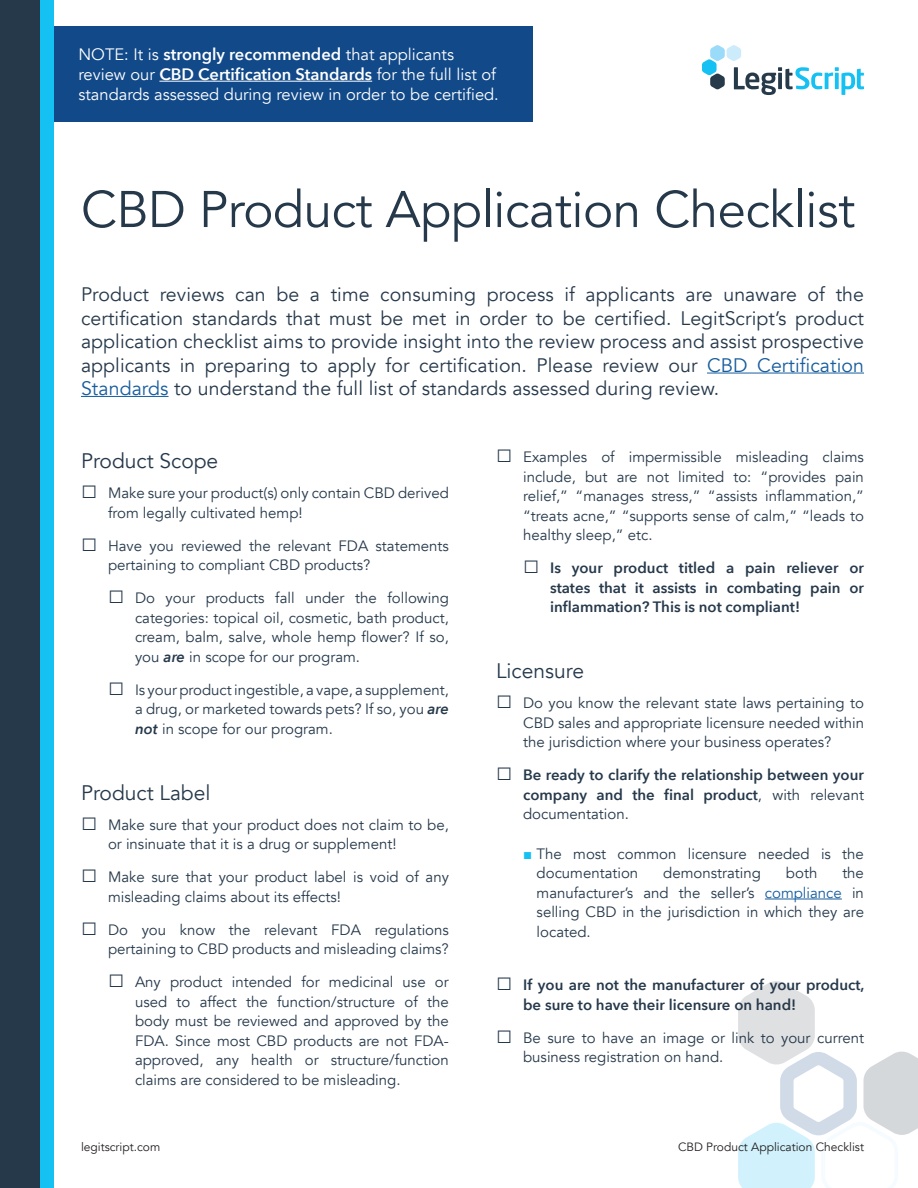
<style>
.page{position:relative;width:918px;height:1188px;background:#fff}
.page>*{position:absolute;margin:0;border:0;box-sizing:border-box;transform-origin:0 0}
.Heading_1{font:51px "Avenir";letter-spacing:-.01em;color:#26394b}
.Question_Heading{font:21px "Avenir";color:#26394b}
.Introduction{font:19.5px/23.4px "Avenir";letter-spacing:.005em;color:#26394b;text-align:justify}
.Heading_2{font:16.5px/19.8px "Avenir";color:#fff}
.t1{font:15px/19.5px "Avenir";color:#26394b}
.t2{font:600 15px/19.5px "Avenir Next";color:#26394b;text-align:justify}
.t3{font:12px "Avenir";color:#231f20}
.s1{font-family:"Avenir Next";font-weight:600}
.s2{color:#175d9e}
.s3{font-family:"Arial";font-size:27px}
.s4{font-family:"Avenir Next";font-weight:600;font-style:italic}
.s5{font-family:"Arial";font-weight:400;font-size:27px}
.s6{font-family:"Avenir";font-weight:400}
.s7{font-family:"Arial";color:#15c0f2}
</style>
<div class="page">
<div style="left:0;top:0;width:54px;height:1188px;background:#26394b"></div>
<svg style="left:738px;top:981px;width:180px;height:207px"></svg>
<div style="left:40px;top:0;width:14px;height:1188px;background:#15c0f2"></div>
<svg style="left:702px;top:45px;width:162px;height:50px"></svg>
<hr style="left:765px;top:899px;width:77px;height:1px;background:#175d9e">
<hr style="left:707px;top:373px;width:157px;height:1px;background:#175d9e">
<hr style="left:81px;top:396px;width:88px;height:1px;background:#175d9e">
<div style="left:54px;top:26px;width:478px;height:96px;background:#114989"></div>
<hr style="left:159px;top:81px;width:213px;height:1px;background:#fff">
<p class="Heading_2" style="left:78px;top:45px;width:422px">NOTE: It is <span class="s1">strongly recommended</span> that applicants review our <span class="s1">CBD Certification Standards</span> for the full list of standards assessed during review in order to be certified.</p>
<p class="Heading_1" style="left:81px;top:179px;width:776px">CBD Product Application Checklist</p>
<p class="Introduction" style="left:81px;top:283px;width:785px">Product reviews can be a time consuming process if applicants are unaware of the certification standards that must be met in order to be certified. LegitScript’s product application checklist aims to provide insight into the review process and assist prospective applicants in preparing to apply for certification. Please review our <span class="s2">CBD Certification Standards</span> to understand the full list of standards assessed during review.</p>
<p class="Question_Heading" style="left:81px;top:448px;width:139px">Product Scope</p>
<p class="t1" style="left:108px;top:484px;width:342px;text-indent:-27px"><span class="s3">□</span> Make sure your product(s) only contain CBD derived from legally cultivated hemp!</p>
<p class="t1" style="left:108px;top:536px;width:342px;text-indent:-27px"><span class="s3">□</span> Have you reviewed the relevant FDA statements pertaining to compliant CBD products?</p>
<p class="t1" style="left:135px;top:589px;width:315px;text-align:justify;text-indent:-27px"><span class="s3">□</span> Do your products fall under the following categories: topical oil, cosmetic, bath product, cream, balm, salve, whole hemp flower? If so, you <span class="s4">are</span> in scope for our program.</p>
<p class="t1" style="left:135px;top:680px;width:315px;text-align:justify;text-indent:-27px"><span class="s3">□</span> Is your product ingestible, a vape, a supplement, a drug, or marketed towards pets? If so, you <span class="s4">are not</span> in scope for our program.</p>
<p class="Question_Heading" style="left:81px;top:780px;width:131px">Product Label</p>
<p class="t1" style="left:108px;top:815px;width:342px;text-indent:-27px"><span class="s3">□</span> Make sure that your product does not claim to be, or insinuate that it is a drug or supplement!</p>
<p class="t1" style="left:108px;top:868px;width:342px;text-indent:-27px"><span class="s3">□</span> Make sure that your product label is void of any misleading claims about its effects!</p>
<p class="t1" style="left:81px;top:920px;width:369px;text-align:right"><span class="s3">□</span> Do you know the relevant FDA regulations pertaining to CBD products and misleading claims?</p>
<p class="t1" style="left:135px;top:973px;width:315px;text-align:justify;text-indent:-27px"><span class="s3">□</span> Any product intended for medicinal use or used to affect the function/structure of the body must be reviewed and approved by the FDA. Since most CBD products are not FDA&shy;approved, any health or structure/function claims are considered to be misleading.</p>
<p class="t1" style="left:523px;top:447px;width:342px;text-align:justify;text-indent:-27px"><span class="s3">□</span> Examples of impermissible misleading claims include, but are not limited to: “provides pain relief,” “manages stress,” “assists inflammation,” “treats acne,” “supports sense of calm,” “leads to healthy sleep,” etc.</p>
<p class="t2" style="left:550px;top:558px;width:315px;text-indent:-27px"><span class="s5">□</span> Is your product titled a pain reliever or states that it assists in combating pain or inflammation? This is not compliant!</p>
<p class="Question_Heading" style="left:496px;top:658px;width:89px">Licensure</p>
<p class="t1" style="left:523px;top:693px;width:342px;text-align:justify;text-indent:-27px"><span class="s3">□</span> Do you know the relevant state laws pertaining to CBD sales and appropriate licensure needed within the jurisdiction where your business operates?</p>
<p class="t2" style="left:523px;top:765px;width:342px;text-indent:-27px"><span class="s5">□</span> Be ready to clarify the relationship between your company and the final product<span class="s6">, with relevant documentation.</span></p>
<p class="t1" style="left:537px;top:844px;width:329px;text-indent:-14px"><span class="s7">■</span> The most common licensure needed is the documentation</p>
<p class="t1" style="left:537px;top:864px;width:329px;text-align:justify;text-indent:306px">the manufacturer’s and the seller’s <span class="s2">compliance</span> in selling CBD in the jurisdiction in which they are located.</p>
<p class="t1" style="left:663px;top:864px;width:99px">demonstrating</p>
<p class="t1" style="left:786px;top:864px;width:33px">both</p>
<p class="t2" style="left:523px;top:975px;width:343px;text-indent:-27px"><span class="s5">□</span> If you are not the manufacturer of your product, be sure to have their licensure on hand!</p>
<p class="t1" style="left:523px;top:1028px;width:342px;text-indent:-27px"><span class="s3">□</span> Be sure to have an image or link to your current business registration on hand.</p>
<p class="t3" style="left:81px;top:1140px;width:81px">legitscript.com</p>
<p class="t3" style="left:678px;top:1140px;width:187px">CBD Product Application Checklist</p>
</div>
